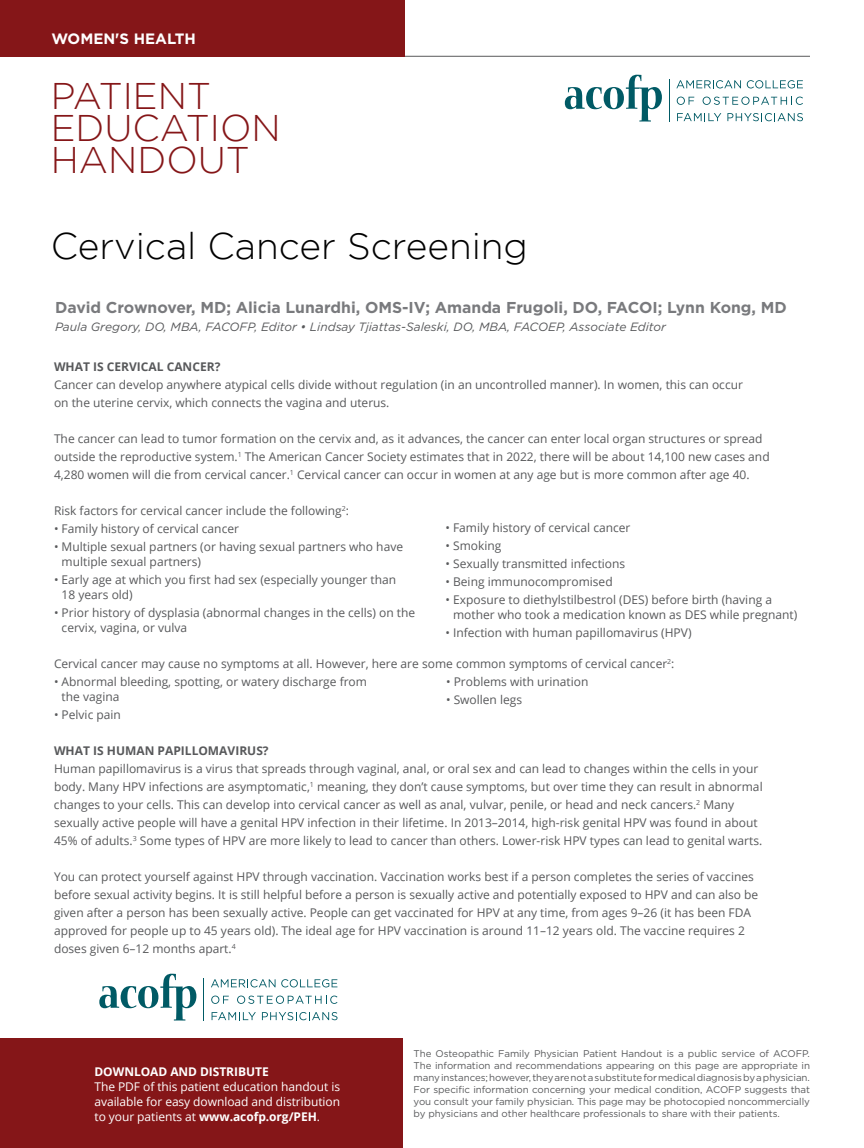
<style>
.page{position:relative;width:864px;height:1148px;background:#fff}
.page>*{position:absolute;margin:0;border:0;box-sizing:border-box;transform-origin:0 0}
.t1{font:300 37.05px/32px "Gotham";color:#851618}
.t2{font:300 37.05px "Gotham";color:#000}
.t3{font:700 15.75px "Gotham";color:#797a7d}
.t4{font:700 15px "Gotham";color:#fff}
.t5{font:12px/18px "Open Sans";color:#58595b}
.t6{font:12px/15px "Open Sans";letter-spacing:-.005em;color:#fff;text-align:justify}
.t7{font:italic 12px "Gotham";color:#58595b}
.t8{font:700 12px "Open Sans";color:#58595b}
.t9{font:700 12px "Open Sans";letter-spacing:-.005em;color:#fff}
.t10{font:9.75px/12px "Gotham";letter-spacing:-.005em;color:#58595b;text-align:justify}
.s1{font-weight:700}
</style>
<div class="page">
<hr style="left:54px;top:56px;width:756px;height:1px;background:#58595b">
<svg style="left:565px;top:75px;width:97px;height:47px"></svg>
<svg style="left:676px;top:80px;width:65px;height:8px"></svg>
<svg style="left:747px;top:80px;width:56px;height:8px"></svg>
<svg style="left:677px;top:97px;width:17px;height:8px"></svg>
<svg style="left:703px;top:97px;width:100px;height:8px"></svg>
<svg style="left:677px;top:113px;width:44px;height:8px"></svg>
<svg style="left:727px;top:113px;width:76px;height:8px"></svg>
<hr style="left:669px;top:79px;width:1px;height:42px;background:#005a65">
<div style="left:0;top:1038px;width:403px;height:110px;background:#851618"></div>
<div style="left:1px;top:0;width:404px;height:56px;background:#851618"></div>
<svg style="left:99px;top:973px;width:97px;height:47px"></svg>
<svg style="left:211px;top:979px;width:126px;height:8px"></svg>
<svg style="left:211px;top:995px;width:18px;height:8px"></svg>
<svg style="left:237px;top:995px;width:100px;height:8px"></svg>
<svg style="left:212px;top:1012px;width:44px;height:8px"></svg>
<svg style="left:262px;top:1012px;width:75px;height:8px"></svg>
<hr style="left:203px;top:978px;width:1px;height:42px;background:#005a65">
<p class="t4" style="left:51px;top:30px;width:146px">WOMEN'S HEALTH</p>
<h1 class="t1" style="left:51px;top:79px;width:232px">PATIENT<br>EDUCATION<br>HANDOUT</h1>
<h1 class="t2" style="left:51px;top:225px;width:479px">Cervical Cancer Screening</h1>
<h2 class="t3" style="left:55px;top:298px;width:733px">David Crownover, MD; Alicia Lunardhi, OMS-IV; Amanda Frugoli, DO, FACOI; Lynn Kong, MD</h2>
<p class="t7" style="left:55px;top:320px;width:613px">Paula Gregory, DO, MBA, FACOFP, Editor • Lindsay Tjiattas-Saleski, DO, MBA, FACOEP, Associate Editor</p>
<p class="t8" style="left:54px;top:358px;width:168px">WHAT IS CERVICAL CANCER?</p>
<p class="t5" style="left:54px;top:375px;width:690px">Cancer can develop anywhere atypical cells divide without regulation (in an uncontrolled manner). In women, this can occur on the uterine cervix, which connects the vagina and uterus.</p>
<p class="t5" style="left:54px;top:429px;width:717px">The cancer can lead to tumor formation on the cervix and, as it advances, the cancer can enter local organ structures or spread outside the reproductive system.<sup>1</sup> The American Cancer Society estimates that in 2022, there will be about 14,100 new cases and<br>4,280 women will die from cervical cancer.<sup>1</sup> Cervical cancer can occur in women at any age but is more common after age 40.</p>
<p class="t5" style="left:54px;top:501px;width:297px">Risk factors for cervical cancer include the following<sup>2</sup>:</p>
<p class="t5" style="left:54px;top:519px;width:187px">• Family history of cervical cancer</p>
<p class="t5" style="left:62px;top:539px;width:343px;line-height:15px;text-indent:-8px">• Multiple sexual partners (or having sexual partners who have multiple sexual partners)</p>
<p class="t5" style="left:62px;top:572px;width:336px;line-height:15px;text-indent:-8px">• Early age at which you first had sex (especially younger than<br>18 years old)</p>
<p class="t5" style="left:62px;top:605px;width:355px;line-height:15px;text-indent:-8px">• Prior history of dysplasia (abnormal changes in the cells) on the cervix, vagina, or vulva</p>
<p class="t5" style="left:54px;top:654px;width:622px">Cervical cancer may cause no symptoms at all. However, here are some common symptoms of cervical cancer<sup>2</sup>:</p>
<p class="t5" style="left:62px;top:674px;width:307px;line-height:15px;text-indent:-8px">• Abnormal bleeding, spotting, or watery discharge from the vagina</p>
<p class="t5" style="left:54px;top:705px;width:68px">• Pelvic pain</p>
<p class="t8" style="left:54px;top:742px;width:216px">WHAT IS HUMAN PAPILLOMAVIRUS?</p>
<p class="t5" style="left:54px;top:759px;width:710px">Human papillomavirus is a virus that spreads through vaginal, anal, or oral sex and can lead to changes within the cells in your body. Many HPV infections are asymptomatic,<sup>1</sup> meaning, they don’t cause symptoms, but over time they can result in abnormal changes to your cells. This can develop into cervical cancer as well as anal, vulvar, penile, or head and neck cancers.<sup>2</sup> Many sexually active people will have a genital HPV infection in their lifetime. In 2013–2014, high-risk genital HPV was found in about 45% of adults.<sup>3</sup> Some types of HPV are more likely to lead to cancer than others. Lower-risk HPV types can lead to genital warts.</p>
<p class="t5" style="left:54px;top:867px;width:706px">You can protect yourself against HPV through vaccination. Vaccination works best if a person completes the series of vaccines before sexual activity begins. It is still helpful before a person is sexually active and potentially exposed to HPV and can also be given after a person has been sexually active. People can get vaccinated for HPV at any time, from ages 9–26 (it has been FDA approved for people up to 45 years old). The ideal age for HPV vaccination is around 11–12 years old. The vaccine requires 2 doses given 6–12 months apart.<sup>4</sup></p>
<p class="t5" style="left:446px;top:519px;width:187px">• Family history of cervical cancer</p>
<p class="t5" style="left:446px;top:537px;width:57px">• Smoking</p>
<p class="t5" style="left:446px;top:555px;width:181px">• Sexually transmitted infections</p>
<p class="t5" style="left:446px;top:573px;width:169px">• Being immunocompromised</p>
<p class="t5" style="left:453px;top:592px;width:346px;line-height:15px;text-indent:-8px">• Exposure to diethylstilbestrol (DES) before birth (having a mother who took a medication known as DES while pregnant)</p>
<p class="t5" style="left:446px;top:624px;width:248px">• Infection with human papillomavirus (HPV)</p>
<p class="t5" style="left:446px;top:672px;width:144px">• Problems with urination</p>
<p class="t5" style="left:446px;top:690px;width:78px">• Swollen legs</p>
<p class="t9" style="left:94px;top:1063px;width:176px">DOWNLOAD AND DISTRIBUTE</p>
<p class="t6" style="left:94px;top:1079px;width:247px">The PDF of this patient education handout is available for easy download and distribution to your patients at <span class="s1">www.acofp.org/PEH</span>.</p>
<p class="t10" style="left:414px;top:1047px;width:398px">The Osteopathic Family Physician Patient Handout is a public service of ACOFP.<br>The information and recommendations appearing on this page are appropriate in many instances; however, they are not a substitute for medical diagnosis by a physician.<br>For specific information concerning your medical condition, ACOFP suggests that you consult your family physician. This page may be photocopied noncommercially by physicians and other healthcare professionals to share with their patients.</p>
</div>
